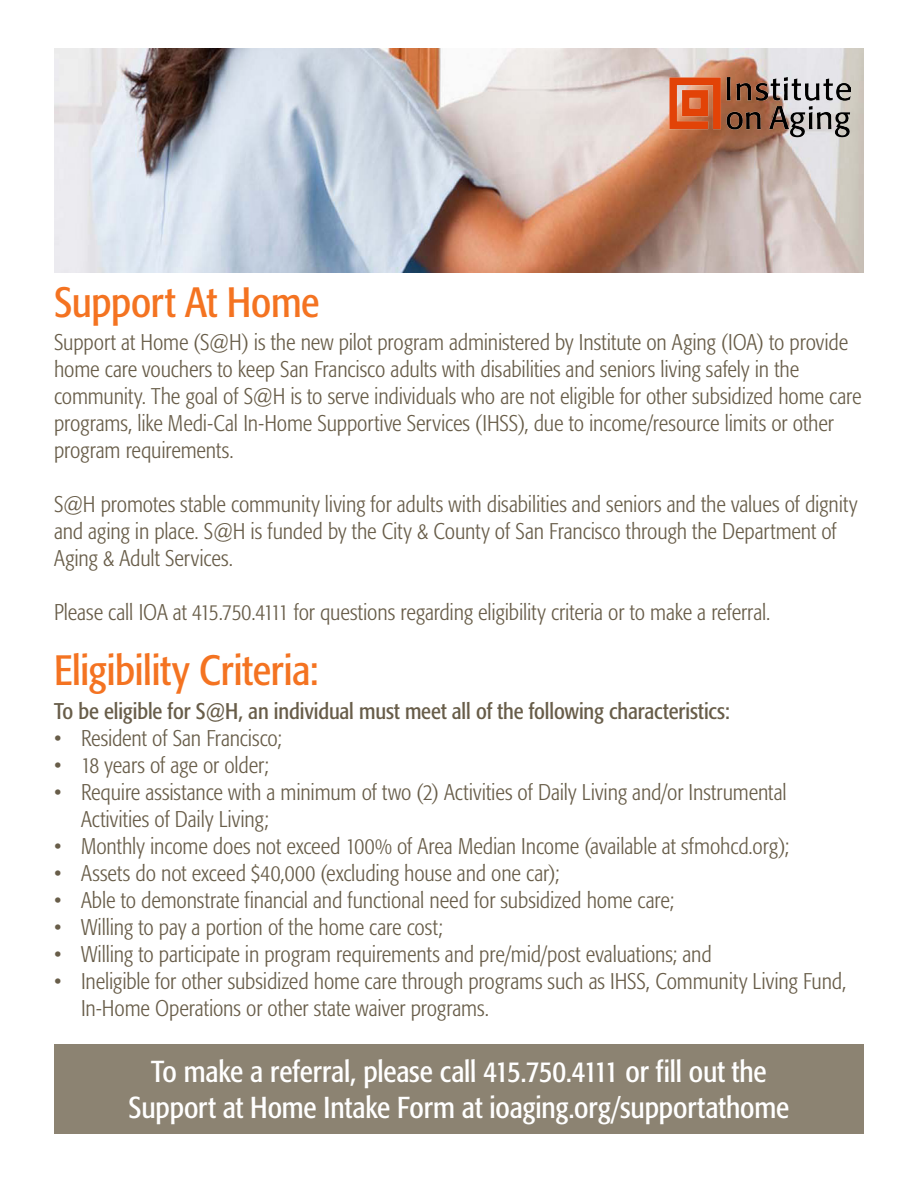
<style>
.page{position:relative;width:918px;height:1188px;background:#fff}
.page>*{position:absolute;margin:0;border:0;box-sizing:border-box;transform-origin:0 0}
.t1{font:condensed 42px "Formata";letter-spacing:-.01em;color:#f47321}
.t2{font:condensed 30px/36px "Formata";letter-spacing:-.005em;color:#fff;text-align:center}
.t3{font:300 condensed 22.5px/27px "Formata";letter-spacing:-.005em;color:#685d49}
.t4{font:condensed 22.5px "Formata";letter-spacing:-.005em;color:#685d49}
</style>
<div class="page">
<img style="left:54px;top:49px;width:810px;height:223px">
<div style="left:54px;top:1044px;width:810px;height:90px;background:#8c8372"></div>
<img style="left:662px;top:77px;width:188px;height:61px">
<h1 class="t1" style="left:54px;top:277px;width:267px">Support At Home</h1>
<p class="t3" style="left:54px;top:329px;width:809px">Support at Home (S@H) is the new pilot program administered by Institute on Aging (IOA) to provide home care vouchers to keep San Francisco adults with disabilities and seniors living safely in the community. The goal of S@H is to serve individuals who are not eligible for other subsidized home care programs, like Medi-Cal In-Home Supportive Services (IHSS), due to income/resource limits or other program requirements.</p>
<p class="t3" style="left:54px;top:491px;width:805px">S@H promotes stable community living for adults with disabilities and seniors and the values of dignity and aging in place. S@H is funded by the City &amp; County of San Francisco through the Department of<br>Aging &amp; Adult Services.</p>
<p class="t3" style="left:54px;top:599px;width:718px">Please call IOA at 415.750.4111 for questions regarding eligibility criteria or to make a referral.</p>
<h1 class="t1" style="left:54px;top:646px;width:266px">Eligibility Criteria:</h1>
<p class="t4" style="left:54px;top:698px;width:678px">To be eligible for S@H, an individual must meet all of the following characteristics:</p>
<p class="t3" style="left:54px;top:725px;width:229px">• Resident of San Francisco;</p>
<p class="t3" style="left:54px;top:752px;width:216px">• 18 years of age or older;</p>
<p class="t3" style="left:81px;top:779px;width:707px;text-indent:-27px">• Require assistance with a minimum of two (2) Activities of Daily Living and/or Instrumental<br>Activities of Daily Living;</p>
<p class="t3" style="left:54px;top:833px;width:737px">• Monthly income does not exceed 100% of Area Median Income (available at sfmohcd.org);</p>
<p class="t3" style="left:54px;top:860px;width:507px">• Assets do not exceed $40,000 (excluding house and one car);</p>
<p class="t3" style="left:54px;top:887px;width:622px">• Able to demonstrate financial and functional need for subsidized home care;</p>
<p class="t3" style="left:54px;top:914px;width:390px">• Willing to pay a portion of the home care cost;</p>
<p class="t3" style="left:54px;top:941px;width:659px">• Willing to participate in program requirements and pre/mid/post evaluations; and</p>
<p class="t3" style="left:81px;top:968px;width:767px;text-indent:-27px">• Ineligible for other subsidized home care through programs such as IHSS, Community Living Fund,<br>In-Home Operations or other state waiver programs.</p>
<h2 class="t2" style="left:129px;top:1054px;width:662px">To make a referral, please call 415.750.4111 or fill out the<br>Support at Home Intake Form at ioaging.org/supportathome</h2>
</div>
